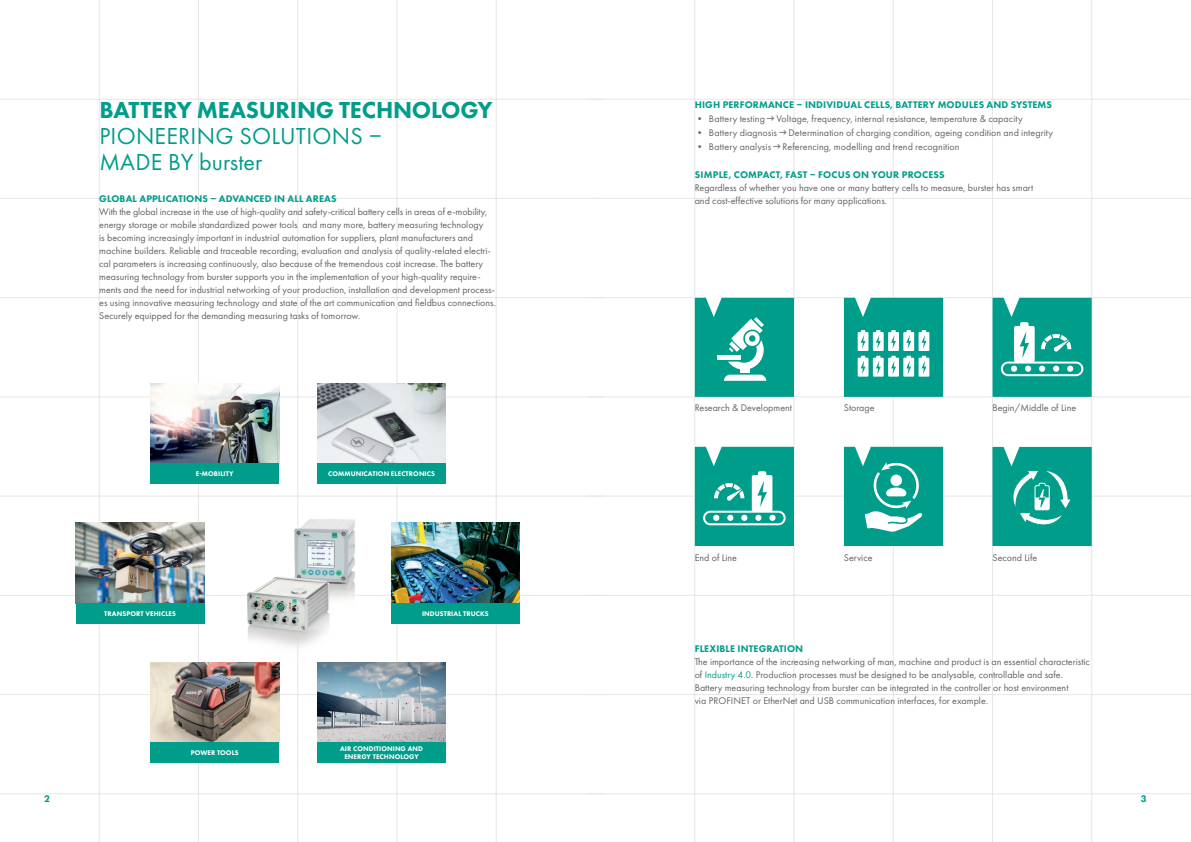
<style>
.page{position:relative;width:1191px;height:842px;background:#fff}
.page>*{position:absolute;margin:0;border:0;box-sizing:border-box;transform-origin:0 0}
.t1{font:24px/26px "Futura PT";letter-spacing:.01em;color:#009d8b}
.t2{font:800 24px "Futura PT";letter-spacing:-.01em;color:#009d8b}
.t3{font:10px/13px "Futura PT";color:#636366}
.t4{font:800 10px "Futura PT";letter-spacing:.01em;color:#009d8b}
.t5{font:800 7px/7.5px "Futura PT";letter-spacing:.01em;color:#fff;text-align:center}
.s1{color:#009d8b}
</style>
<div class="page">
<hr style="left:0;top:99px;width:604px;height:1px;background:#e6e7e9">
<hr style="left:587px;top:99px;width:604px;height:1px;background:#e6e7e9">
<hr style="left:0;top:595px;width:604px;height:1px;background:#e6e7e9">
<hr style="left:587px;top:595px;width:604px;height:1px;background:#e6e7e9">
<hr style="left:0;top:694px;width:604px;height:1px;background:#e6e7e9">
<hr style="left:587px;top:694px;width:604px;height:1px;background:#e6e7e9">
<hr style="left:0;top:794px;width:604px;height:1px;background:#e6e7e9">
<hr style="left:587px;top:794px;width:604px;height:1px;background:#e6e7e9">
<hr style="left:0;top:496px;width:604px;height:1px;background:#e6e7e9">
<hr style="left:587px;top:496px;width:604px;height:1px;background:#e6e7e9">
<hr style="left:0;top:397px;width:604px;height:1px;background:#e6e7e9">
<hr style="left:587px;top:397px;width:604px;height:1px;background:#e6e7e9">
<hr style="left:0;top:297px;width:604px;height:1px;background:#e6e7e9">
<hr style="left:587px;top:297px;width:604px;height:1px;background:#e6e7e9">
<hr style="left:0;top:198px;width:604px;height:1px;background:#e6e7e9">
<hr style="left:587px;top:198px;width:604px;height:1px;background:#e6e7e9">
<hr style="left:99px;top:0;width:1px;height:842px;background:#e6e7e9">
<hr style="left:694px;top:0;width:1px;height:842px;background:#e6e7e9">
<hr style="left:198px;top:0;width:1px;height:842px;background:#e6e7e9">
<hr style="left:794px;top:0;width:1px;height:842px;background:#e6e7e9">
<hr style="left:297px;top:0;width:1px;height:842px;background:#e6e7e9">
<hr style="left:893px;top:0;width:1px;height:842px;background:#e6e7e9">
<hr style="left:397px;top:0;width:1px;height:842px;background:#e6e7e9">
<hr style="left:992px;top:0;width:1px;height:842px;background:#e6e7e9">
<hr style="left:496px;top:0;width:1px;height:842px;background:#e6e7e9">
<hr style="left:1091px;top:0;width:1px;height:842px;background:#e6e7e9">
<svg style="left:693px;top:297px;width:102px;height:101px;background:#2aad9e"></svg>
<hr style="left:717px;top:356px;width:23px;height:4px;background:#fff">
<svg style="left:693px;top:447px;width:102px;height:99px;background:#2bad9e"></svg>
<svg style="left:844px;top:297px;width:99px;height:101px"></svg>
<svg style="left:844px;top:447px;width:99px;height:99px;background:#24ab9b"></svg>
<svg style="left:991px;top:297px;width:101px;height:101px;background:#2faea0"></svg>
<svg style="left:991px;top:447px;width:101px;height:99px;background:#1ba797"></svg>
<img style="left:399px;top:523px;width:120px;height:80px">
<div style="left:391px;top:603px;width:128px;height:20px;background:#009d8b"></div>
<img style="left:150px;top:383px;width:129px;height:81px">
<div style="left:150px;top:464px;width:129px;height:20px;background:#009d8b"></div>
<img style="left:317px;top:383px;width:129px;height:81px">
<div style="left:317px;top:464px;width:129px;height:20px;background:#009d8b"></div>
<img style="left:150px;top:662px;width:129px;height:81px">
<div style="left:150px;top:743px;width:129px;height:20px;background:#009d8b"></div>
<img style="left:317px;top:662px;width:129px;height:81px">
<div style="left:317px;top:743px;width:129px;height:20px;background:#009d8b"></div>
<img style="left:76px;top:523px;width:113px;height:80px">
<div style="left:76px;top:603px;width:128px;height:20px;background:#009d8b"></div>
<img style="left:189px;top:411px;width:210px;height:297px">
<svg style="left:793px;top:130px;width:2px;height:7px"></svg>
<h1 class="t2" style="left:99px;top:95px;width:395px">BATTERY MEASURING TECHNOLOGY</h1>
<h1 class="t1" style="left:99px;top:123px;width:285px">PIONEERING SOLUTIONS –<br>MADE BY burster</h1>
<p class="t4" style="left:99px;top:192px;width:239px">GLOBAL APPLICATIONS – ADVANCED IN ALL AREAS</p>
<p class="t3" style="left:99px;top:205px;width:398px">With the global increase in the use of high-quality and safety-critical battery cells in areas of e-mobility, energy storage or mobile standardized power tools and many more, battery measuring technology<br>is becoming increasingly important in industrial automation for suppliers, plant manufacturers and machine builders. Reliable and traceable recording, evaluation and analysis of quality-related electri&shy;cal parameters is increasing continuously, also because of the tremendous cost increase. The battery measuring technology from burster supports you in the implementation of your high-quality require&shy;ments and the need for industrial networking of your production, installation and development process&shy;es using innovative measuring technology and state of the art communication and fieldbus connections.<br>Securely equipped for the demanding measuring tasks of tomorrow.</p>
<p class="t5" style="left:196px;top:470px;width:39px">E-MOBILITY</p>
<p class="t5" style="left:328px;top:470px;width:108px">COMMUNICATION ELECTRONICS</p>
<p class="t5" style="left:104px;top:609px;width:73px">TRANSPORT VEHICLES</p>
<p class="t5" style="left:422px;top:609px;width:68px">INDUSTRIAL TRUCKS</p>
<p class="t5" style="left:191px;top:749px;width:50px">POWER TOOLS</p>
<p class="t5" style="left:340px;top:745px;width:84px">AIR CONDITIONING AND<br>ENERGY TECHNOLOGY</p>
<p class="t4" style="left:695px;top:98px;width:359px">HIGH PERFORMANCE – INDIVIDUAL CELLS, BATTERY MODULES AND SYSTEMS</p>
<p class="t3" style="left:694px;top:112px;width:329px">• Battery testing Voltage, frequency, internal resistance, temperature &amp; capacity</p>
<p class="t3" style="left:694px;top:126px;width:360px">• Battery diagnosis Determination of charging condition, ageing condition and integrity</p>
<p class="t3" style="left:694px;top:140px;width:266px">• Battery analysis Referencing, modelling and trend recognition</p>
<p class="t4" style="left:695px;top:168px;width:251px">SIMPLE, COMPACT, FAST – FOCUS ON YOUR PROCESS</p>
<p class="t3" style="left:694px;top:181px;width:340px">Regardless of whether you have one or many battery cells to measure, burster has smart and cost-effective solutions for many applications.</p>
<p class="t3" style="left:694px;top:402px;width:99px">Research &amp; Development</p>
<p class="t3" style="left:844px;top:402px;width:32px">Storage</p>
<p class="t3" style="left:694px;top:551px;width:44px">End of Line</p>
<p class="t3" style="left:844px;top:551px;width:30px">Service</p>
<p class="t3" style="left:992px;top:402px;width:85px">Begin/Middle of Line</p>
<p class="t3" style="left:992px;top:551px;width:46px">Second Life</p>
<p class="t4" style="left:695px;top:642px;width:110px">FLEXIBLE INTEGRATION</p>
<p class="t3" style="left:694px;top:655px;width:397px">The importance of the increasing networking of man, machine and product is an essential characteristic of <span class="s1">Industry 4.0.</span> Production processes must be designed to be analysable, controllable and safe.<br>Battery measuring technology from burster can be integrated in the controller or host environment<br>via PROFINET or EtherNet and USB communication interfaces, for example.</p>
<p class="t4" style="left:44px;top:792px;width:7px">2</p>
<p class="t4" style="left:1140px;top:792px;width:7px">3</p>
</div>
